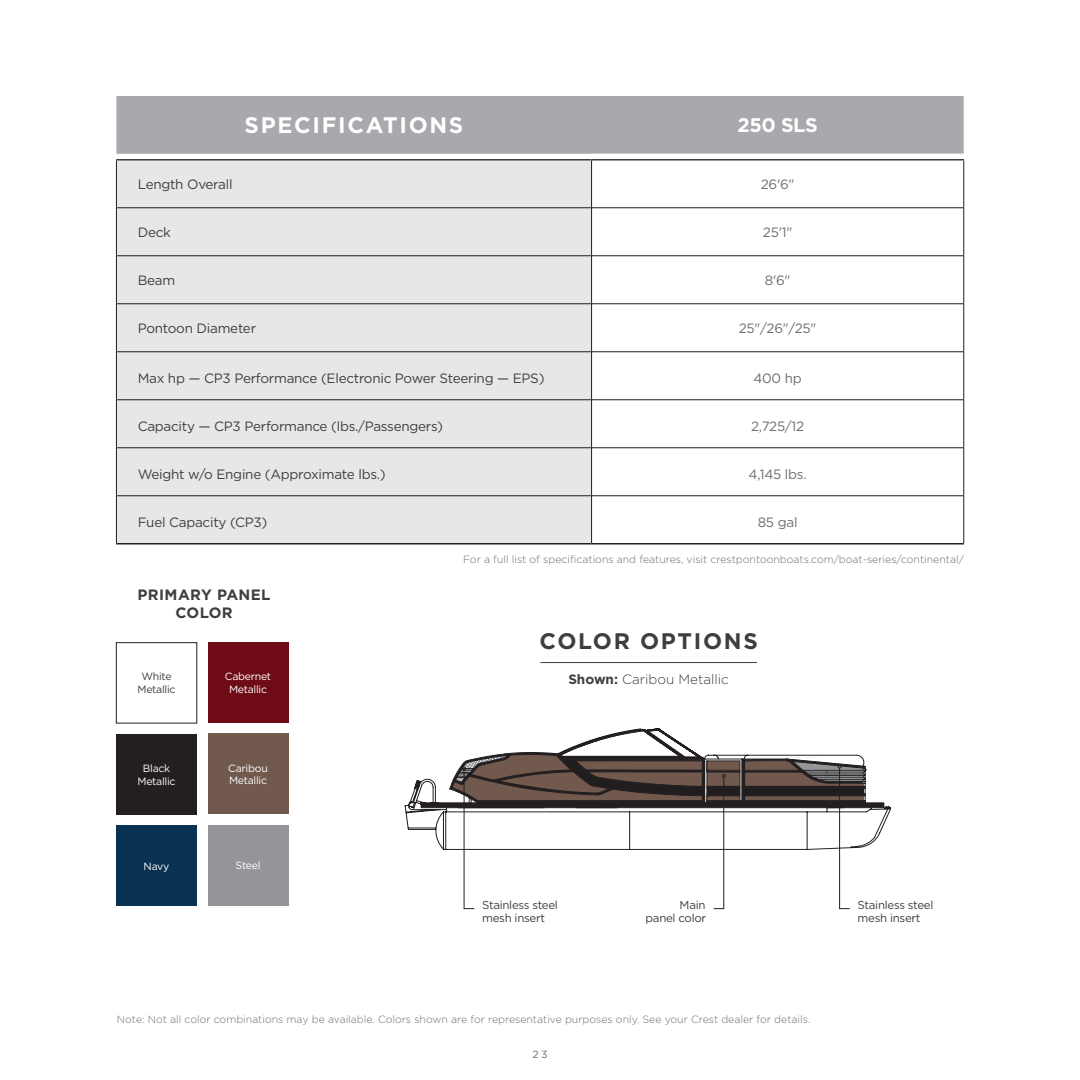
<style>
.page{position:relative;width:1080px;height:1080px;background:#fff}
.page>*{position:absolute;margin:0;border:0;box-sizing:border-box;transform-origin:0 0}
.t1{font:700 22.5px "Gotham";letter-spacing:.075em;color:#fff}
.t2{font:700 22.5px "Gotham";letter-spacing:.075em;color:#3e3e3f}
.t3{font:700 19.8px "Gotham";letter-spacing:-.02em;color:#fff}
.t4{font:700 15px/18px "Gotham";letter-spacing:.025em;color:#3e3e3f;text-align:center}
.t5{font:13.5px "Gotham";letter-spacing:-.02em;color:#3e3e3f}
.t6{font:13.5px "Gotham";letter-spacing:-.02em;color:#6c6d70}
.t7{font:300 13.5px "Gotham";color:#3e3e3f}
.t8{font:11.55px/13.8px "Gotham";letter-spacing:-.025em;color:#3e3e3f}
.t9{font:300 10.5px "Gotham";color:#6c6d70}
.t10{font:10.5px/12.6px "Gotham";letter-spacing:-.025em;color:#fff;text-align:center}
.t11{font:10.5px/12.6px "Gotham";letter-spacing:-.025em;color:#3e3e3f;text-align:center}
.t12{font:10.5px "Gotham";color:#6c6d70}
.s1{font-weight:700}
</style>
<div class="page">
<div style="left:116px;top:734px;width:81px;height:81px;background:#231f20"></div>
<div style="left:208px;top:734px;width:81px;height:80px;background:#71594d"></div>
<div style="left:208px;top:642px;width:81px;height:81px;background:#6e0b16"></div>
<div style="left:116px;top:642px;width:81px;height:81px;border:1px solid #231f20"></div>
<div style="left:208px;top:825px;width:81px;height:81px;background:#939598"></div>
<div style="left:116px;top:825px;width:81px;height:81px;background:#093152"></div>
<svg style="left:405px;top:778px;width:31px;height:58px"></svg>
<svg style="left:436px;top:729px;width:455px;height:180px"></svg>
<hr style="left:540px;top:662px;width:217px;height:1px;background:#3e3e3f">
<div style="left:116px;top:96px;width:848px;height:58px;background:#a8a9ad"></div>
<svg style="left:592px;top:161px;width:371px;height:382px"></svg>
<div style="left:116px;top:160px;width:476px;height:48px;background:#e6e7e9"></div>
<div style="left:117px;top:209px;width:474px;height:334px;background:#e6e7e9"></div>
<hr style="left:591px;top:161px;width:1px;height:47px;background:#231f20">
<hr style="left:963px;top:161px;width:1px;height:47px;background:#231f20">
<hr style="left:591px;top:208px;width:1px;height:48px;background:#231f20">
<hr style="left:591px;top:256px;width:1px;height:48px;background:#231f20">
<hr style="left:963px;top:208px;width:1px;height:48px;background:#231f20">
<hr style="left:963px;top:256px;width:1px;height:48px;background:#231f20">
<hr style="left:116px;top:352px;width:476px;height:1px;background:#231f20">
<hr style="left:591px;top:304px;width:1px;height:48px;background:#231f20">
<hr style="left:592px;top:352px;width:372px;height:1px;background:#231f20">
<hr style="left:963px;top:304px;width:1px;height:48px;background:#231f20">
<hr style="left:116px;top:400px;width:476px;height:1px;background:#231f20">
<hr style="left:591px;top:352px;width:1px;height:48px;background:#231f20">
<hr style="left:592px;top:400px;width:372px;height:1px;background:#231f20">
<hr style="left:963px;top:352px;width:1px;height:48px;background:#231f20">
<hr style="left:591px;top:400px;width:1px;height:48px;background:#231f20">
<hr style="left:591px;top:448px;width:1px;height:48px;background:#231f20">
<hr style="left:591px;top:496px;width:1px;height:47px;background:#231f20">
<hr style="left:963px;top:400px;width:1px;height:48px;background:#231f20">
<hr style="left:963px;top:448px;width:1px;height:48px;background:#231f20">
<hr style="left:116px;top:304px;width:476px;height:1px;background:#231f20">
<hr style="left:592px;top:304px;width:372px;height:1px;background:#231f20">
<hr style="left:116px;top:448px;width:476px;height:1px;background:#231f20">
<hr style="left:592px;top:448px;width:372px;height:1px;background:#231f20">
<hr style="left:116px;top:208px;width:1px;height:48px;background:#231f20">
<hr style="left:116px;top:256px;width:1px;height:48px;background:#231f20">
<hr style="left:116px;top:304px;width:1px;height:48px;background:#231f20">
<hr style="left:116px;top:352px;width:1px;height:48px;background:#231f20">
<hr style="left:116px;top:400px;width:1px;height:48px;background:#231f20">
<hr style="left:116px;top:448px;width:1px;height:48px;background:#231f20">
<hr style="left:116px;top:161px;width:1px;height:47px;background:#231f20">
<hr style="left:116px;top:208px;width:476px;height:1px;background:#231f20">
<hr style="left:592px;top:208px;width:372px;height:1px;background:#231f20">
<hr style="left:116px;top:256px;width:476px;height:1px;background:#231f20">
<hr style="left:592px;top:256px;width:372px;height:1px;background:#231f20">
<hr style="left:592px;top:496px;width:372px;height:1px;background:#231f20">
<hr style="left:116px;top:159px;width:476px;height:2px;background:#3e3e3f">
<hr style="left:592px;top:159px;width:372px;height:2px;background:#3e3e3f">
<hr style="left:116px;top:496px;width:476px;height:1px;background:#231f20">
<hr style="left:116px;top:496px;width:1px;height:47px;background:#231f20">
<hr style="left:963px;top:496px;width:1px;height:47px;background:#231f20">
<hr style="left:116px;top:543px;width:476px;height:2px;background:#231f20">
<hr style="left:592px;top:543px;width:372px;height:2px;background:#231f20">
<h1 class="t1" style="left:245px;top:112px;width:220px">SPECIFICATIONS</h1>
<h2 class="t3" style="left:738px;top:114px;width:82px">250 SLS</h2>
<p class="t5" style="left:138px;top:176px;width:96px">Length Overall</p>
<p class="t6" style="left:761px;top:176px;width:35px">26'6"</p>
<p class="t5" style="left:138px;top:224px;width:35px">Deck</p>
<p class="t6" style="left:763px;top:224px;width:31px">25'1"</p>
<p class="t5" style="left:138px;top:272px;width:39px">Beam</p>
<p class="t6" style="left:765px;top:272px;width:27px">8'6"</p>
<p class="t5" style="left:138px;top:320px;width:120px">Pontoon Diameter</p>
<p class="t6" style="left:739px;top:320px;width:79px">25"/26"/25"</p>
<p class="t5" style="left:138px;top:371px;width:408px">Max hp — CP3 Performance (Electronic Power Steering — EPS)</p>
<p class="t6" style="left:753px;top:371px;width:50px">400 hp</p>
<p class="t5" style="left:138px;top:419px;width:307px">Capacity — CP3 Performance (lbs./Passengers)</p>
<p class="t6" style="left:751px;top:419px;width:55px">2,725/12</p>
<p class="t5" style="left:138px;top:467px;width:249px">Weight w/o Engine (Approximate lbs.)</p>
<p class="t6" style="left:749px;top:467px;width:60px">4,145 lbs.</p>
<p class="t5" style="left:138px;top:515px;width:131px">Fuel Capacity (CP3)</p>
<p class="t6" style="left:758px;top:515px;width:41px">85 gal</p>
<h3 class="t4" style="left:138px;top:586px;width:134px">PRIMARY PANEL<br>COLOR</h3>
<p class="t11" style="left:138px;top:670px;width:40px">White<br>Metallic</p>
<p class="t10" style="left:225px;top:670px;width:48px">Cabernet<br>Metallic</p>
<p class="t10" style="left:138px;top:762px;width:40px">Black<br>Metallic</p>
<p class="t10" style="left:228px;top:761px;width:41px;text-align:left">Caribou<br>Metallic</p>
<p class="t10" style="left:144px;top:860px;width:27px">Navy</p>
<p class="t10" style="left:236px;top:859px;width:26px">Steel</p>
<p class="t9" style="left:463px;top:554px;width:502px">For a full list of specifications and features, visit crestpontoonboats.com/boat-series/continental/</p>
<h1 class="t2" style="left:540px;top:628px;width:220px">COLOR OPTIONS</h1>
<p class="t7" style="left:568px;top:672px;width:162px"><span class="s1">Shown:</span> Caribou Metallic</p>
<p class="t8" style="left:482px;top:897px;width:77px">Stainless steel mesh insert</p>
<p class="t8" style="left:858px;top:897px;width:77px">Stainless steel mesh insert</p>
<p class="t8" style="left:646px;top:897px;width:62px;text-align:right">Main<br>panel color</p>
<p class="t9" style="left:117px;top:1014px;width:695px">Note: Not all color combinations may be available. Colors shown are for representative purposes only. See your Crest dealer for details.</p>
<p class="t12" style="left:532px;top:1049px;width:17px">23</p>
</div>
